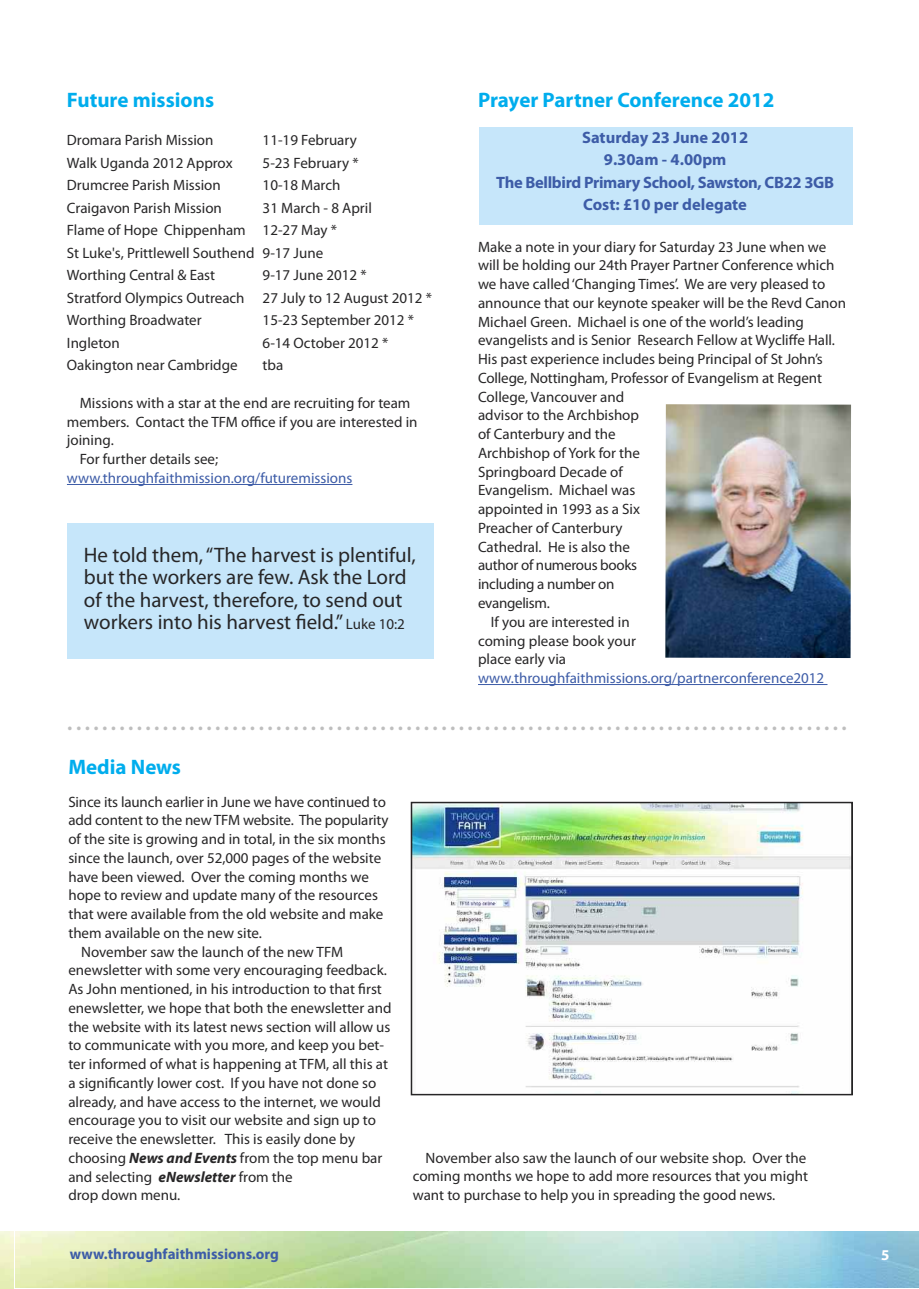
<style>
.page{position:relative;width:919px;height:1289px;background:#fff}
.page>*{position:absolute;margin:0;border:0;box-sizing:border-box;transform-origin:0 0}
.t1{font:21px/22.5px "Myriad Pro";color:#272627}
.t2{font:700 21px "Myriad Pro";color:#00aded}
.t3{font:700 19.95px "Myriad Pro";color:#bebebe}
.t4{font:700 16.5px/22.5px "Myriad Pro";letter-spacing:-.01em;color:#3d5ca7;text-align:center}
.t5{font:15px/22.5px "Myriad Pro";color:#272627}
.t6{font:15px "Myriad Pro";color:#3d5ca7}
.t7{font:15px "Myriad Pro";letter-spacing:-.02em;color:#272627}
.t8{font:700 15px "Myriad Pro";color:#3d5ca7}
.t9{font:700 15px "Myriad Pro";color:#fff}
.s1{font-size:15px}
.s2{font-weight:700;font-style:italic}
</style>
<div class="page">
<div style="left:67px;top:523px;width:366px;height:135px;background:#c6e6fa"></div>
<div style="left:479px;top:127px;width:373px;height:97px;background:#c6e6fa"></div>
<hr style="left:478px;top:684px;width:349px;height:1px;background:#3d5ca7">
<img style="left:413px;top:804px;width:436px;height:288px">
<div style="left:410px;top:801px;width:442px;height:294px;border:2px solid #272627"></div>
<img style="left:665px;top:404px;width:186px;height:254px">
<hr style="left:67px;top:484px;width:285px;height:1px;background:#3d5ca7">
<h1 class="t2" style="left:67px;top:92px;width:149px">Future missions</h1>
<p class="t5" style="left:67px;top:130px;width:148px">Dromara Parish Mission</p>
<p class="t5" style="left:262px;top:130px;width:96px">11-19 February</p>
<p class="t5" style="left:67px;top:153px;width:167px">Walk Uganda 2012 Approx</p>
<p class="t5" style="left:262px;top:153px;width:97px">5-23 February *</p>
<p class="t5" style="left:67px;top:175px;width:155px">Drumcree Parish Mission</p>
<p class="t5" style="left:262px;top:175px;width:79px">10-18 March</p>
<p class="t5" style="left:67px;top:198px;width:156px">Craigavon Parish Mission</p>
<p class="t5" style="left:67px;top:198px;width:306px;text-indent:196px">31 March - 8 April<br>Flame of Hope Chippenham 12-27 May *<br>St Luke's, Prittlewell Southend 9-17 June<br>Worthing Central &amp; East</p>
<p class="t5" style="left:67px;top:265px;width:366px;text-indent:196px">9-17 June 2012 *<br>Stratford Olympics Outreach 27 July to 12 August 2012 *<br>Worthing Broadwater</p>
<p class="t5" style="left:262px;top:310px;width:153px">15-23 September 2012 *</p>
<p class="t5" style="left:67px;top:333px;width:54px">Ingleton</p>
<p class="t5" style="left:262px;top:333px;width:127px">6-14 October 2012 *</p>
<p class="t5" style="left:67px;top:355px;width:172px">Oakington near Cambridge</p>
<p class="t5" style="left:262px;top:355px;width:22px">tba</p>
<p class="t5" style="left:80px;top:393px;width:332px">Missions with a star at the end are recruiting for team</p>
<p class="t5" style="left:67px;top:411px;width:352px">members. Contact the TFM office if you are interested in</p>
<p class="t5" style="left:67px;top:430px;width:48px">joining.</p>
<p class="t5" style="left:80px;top:449px;width:140px">For further details see;</p>
<p class="t6" style="left:67px;top:472px;width:287px">www.throughfaithmission.org/futuremissions</p>
<h1 class="t1" style="left:84px;top:545px;width:333px">He told them,“The harvest is plentiful, but the workers are few. Ask the Lord of the harvest, therefore, to send out workers into his harvest field.” <span class="s1">Luke 10:2</span></h1>
<h1 class="t2" style="left:478px;top:92px;width:298px">Prayer Partner Conference 2012</h1>
<p class="t4" style="left:496px;top:127px;width:339px">Saturday 23 June 2012<br>9.30am - 4.00pm<br>The Bellbird Primary School, Sawston, CB22 3GB<br>Cost: £10 per delegate</p>
<p class="t5" style="left:478px;top:236px;width:349px">Make a note in your diary for Saturday 23 June when we</p>
<p class="t5" style="left:478px;top:255px;width:358px">will be holding our 24th Prayer Partner Conference which</p>
<p class="t5" style="left:478px;top:274px;width:349px">we have called‘Changing Times’. We are very pleased to</p>
<p class="t5" style="left:478px;top:293px;width:369px">announce that our keynote speaker will be the Revd Canon</p>
<p class="t5" style="left:478px;top:311px;width:327px">Michael Green. Michael is one of the world’s leading</p>
<p class="t5" style="left:478px;top:330px;width:358px">evangelists and is Senior Research Fellow at Wycliffe Hall.</p>
<p class="t5" style="left:478px;top:349px;width:346px">His past experience includes being Principal of St John’s</p>
<p class="t5" style="left:478px;top:368px;width:345px">College, Nottingham, Professor of Evangelism at Regent</p>
<p class="t5" style="left:478px;top:386px;width:148px">College, Vancouver and</p>
<p class="t5" style="left:478px;top:405px;width:162px">advisor to the Archbishop</p>
<p class="t5" style="left:478px;top:424px;width:139px">of Canterbury and the</p>
<p class="t5" style="left:478px;top:443px;width:163px">Archbishop of York for the</p>
<p class="t5" style="left:478px;top:461px;width:146px">Springboard Decade of</p>
<p class="t5" style="left:478px;top:480px;width:159px">Evangelism. Michael was</p>
<p class="t5" style="left:478px;top:499px;width:163px">appointed in 1993 as a Six</p>
<p class="t5" style="left:478px;top:518px;width:146px">Preacher of Canterbury</p>
<p class="t5" style="left:478px;top:536px;width:153px">Cathedral. He is also the</p>
<p class="t7" style="left:478px;top:560px;width:160px">author of numerous books</p>
<p class="t7" style="left:478px;top:578px;width:138px">including a number on</p>
<p class="t7" style="left:478px;top:597px;width:73px">evangelism.</p>
<p class="t5" style="left:491px;top:611px;width:140px">If you are interested in</p>
<p class="t5" style="left:478px;top:630px;width:159px">coming please book your</p>
<p class="t5" style="left:478px;top:649px;width:90px">place early via</p>
<p class="t6" style="left:478px;top:672px;width:348px">www.throughfaithmissions.org/partnerconference2012</p>
<h2 class="t3" style="left:67px;top:715px;width:780px">..........................................................................................</h2>
<h1 class="t2" style="left:68px;top:759px;width:114px">Media News</h1>
<p class="t5" style="left:68px;top:791px;width:319px">Since its launch earlier in June we have continued to</p>
<p class="t5" style="left:68px;top:810px;width:322px">add content to the new TFM website. The popularity</p>
<p class="t5" style="left:68px;top:829px;width:319px">of the site is growing and in total, in the six months</p>
<p class="t5" style="left:68px;top:847px;width:314px">since the launch, over 52,000 pages of the website</p>
<p class="t5" style="left:68px;top:866px;width:302px">have been viewed. Over the coming months we</p>
<p class="t5" style="left:68px;top:885px;width:311px">hope to review and update many of the resources</p>
<p class="t5" style="left:68px;top:904px;width:316px">that were available from the old website and make</p>
<p class="t5" style="left:68px;top:922px;width:195px">them available on the new site.</p>
<p class="t5" style="left:81px;top:941px;width:263px">November saw the launch of the new TFM</p>
<p class="t5" style="left:68px;top:960px;width:320px">enewsletter with some very encouraging feedback.</p>
<p class="t5" style="left:68px;top:979px;width:315px">As John mentioned, in his introduction to that first</p>
<p class="t5" style="left:68px;top:997px;width:325px">enewsletter, we hope that both the enewsletter and</p>
<p class="t5" style="left:68px;top:1016px;width:323px">the website with its latest news section will allow us</p>
<p class="t5" style="left:68px;top:1035px;width:317px">to communicate with you more, and keep you bet-</p>
<p class="t5" style="left:68px;top:1054px;width:321px">ter informed of what is happening at TFM, all this at</p>
<p class="t5" style="left:68px;top:1072px;width:309px">a significantly lower cost. If you have not done so</p>
<p class="t5" style="left:68px;top:1091px;width:314px">already, and have access to the internet, we would</p>
<p class="t5" style="left:68px;top:1110px;width:309px">encourage you to visit our website and sign up to</p>
<p class="t5" style="left:68px;top:1129px;width:288px">receive the enewsletter. This is easily done by</p>
<p class="t5" style="left:68px;top:1147px;width:315px">choosing <span class="s2">News and Events</span> from the top menu bar</p>
<p class="t5" style="left:68px;top:1166px;width:226px">and selecting <span class="s2">eNewsletter</span> from the</p>
<p class="t5" style="left:68px;top:1185px;width:113px">drop down menu.</p>
<p class="t5" style="left:413px;top:1149px;width:396px;line-height:18.8px;text-align:justify;text-indent:13px">November also saw the launch of our website shop. Over the coming months we hope to add more resources that you might want to purchase to help you in spreading the good news.</p>
<p class="t8" style="left:70px;top:1248px;width:211px">www.throughfaithmissions.org</p>
<p class="t9" style="left:881px;top:1249px;width:10px">5</p>
</div>
